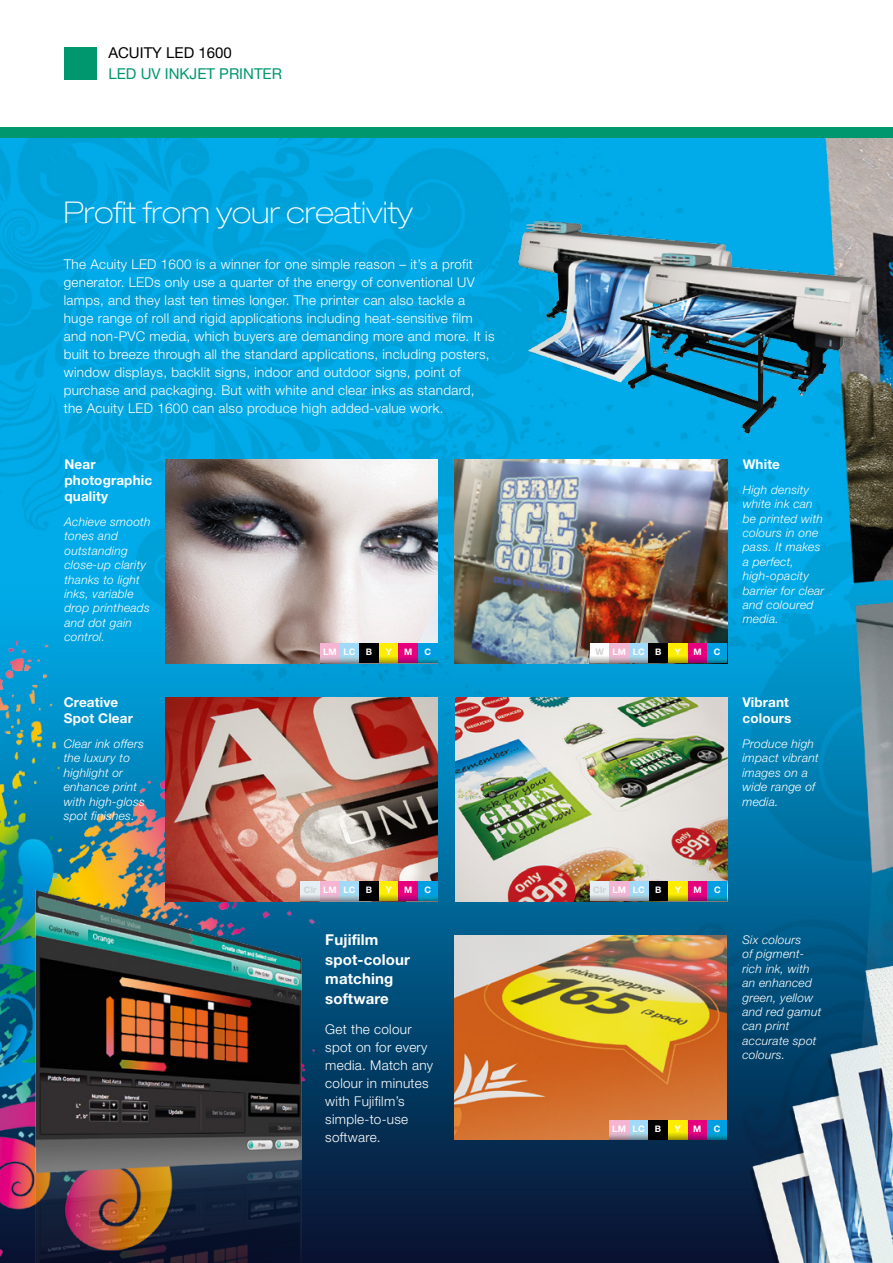
<style>
.page{position:relative;width:893px;height:1263px;background:#fff}
.page>*{position:absolute;margin:0;border:0;box-sizing:border-box;transform-origin:0 0}
.t1{font:100 expanded 30px "Helvetica Neue LT Pro";color:#fff}
.t2{font:700 15px/19.5px "Helvetica Neue LT Pro";letter-spacing:.01em;color:#fff}
.t3{font:15px "Helvetica Neue LT Pro";color:#00976e}
.t4{font:15px "Helvetica Neue LT Pro";color:#000}
.t5{font:300 13.5px/18px "Helvetica Neue LT Pro";letter-spacing:.02em;color:#fff}
.t6{font:700 13.5px/16.2px "Helvetica Neue LT Pro";letter-spacing:.01em;color:#fff}
.t7{font:italic 300 12px/14.4px "Helvetica Neue LT Pro";letter-spacing:.02em;color:#fff}
.t8{font:700 9px "Helvetica Neue LT Pro";letter-spacing:.01em;color:#fff}
.s1{color:#d0d0d0}
</style>
<div class="page">
<img style="left:0;top:138px;width:893px;height:1125px">
<div style="left:0;top:128px;width:893px;height:10px;background:#00976e"></div>
<div style="left:64px;top:47px;width:33px;height:33px;background:#00976e"></div>
<img style="left:165px;top:697px;width:273px;height:185px">
<img style="left:455px;top:459px;width:272px;height:204px">
<img style="left:455px;top:697px;width:272px;height:204px">
<img style="left:166px;top:459px;width:272px;height:204px">
<img style="left:455px;top:935px;width:272px;height:204px">
<div style="left:590px;top:644px;width:19px;height:19px;background:#fff"></div>
<div style="left:609px;top:644px;width:20px;height:19px;background:#f5b5d2"></div>
<div style="left:629px;top:644px;width:20px;height:19px;background:#a1daf8"></div>
<div style="left:649px;top:644px;width:19px;height:19px;background:#000"></div>
<div style="left:668px;top:644px;width:20px;height:19px;background:#ffed00"></div>
<div style="left:688px;top:644px;width:19px;height:19px;background:#e6007d"></div>
<div style="left:707px;top:644px;width:20px;height:19px;background:#009fe3"></div>
<svg style="left:590px;top:649px;width:137px;height:14px"></svg>
<div style="left:320px;top:644px;width:20px;height:19px;background:#f5b5d2"></div>
<div style="left:340px;top:644px;width:19px;height:19px;background:#a1daf8"></div>
<div style="left:359px;top:644px;width:20px;height:19px;background:#000"></div>
<div style="left:379px;top:644px;width:19px;height:19px;background:#ffed00"></div>
<div style="left:398px;top:644px;width:20px;height:19px;background:#e6007d"></div>
<div style="left:418px;top:644px;width:20px;height:19px;background:#009fe3"></div>
<svg style="left:320px;top:649px;width:118px;height:14px"></svg>
<div style="left:301px;top:882px;width:19px;height:19px;background:#e4eef5"></div>
<div style="left:320px;top:882px;width:20px;height:19px;background:#f5b5d2"></div>
<div style="left:340px;top:882px;width:19px;height:19px;background:#a1daf8"></div>
<div style="left:359px;top:882px;width:20px;height:19px;background:#000"></div>
<div style="left:379px;top:882px;width:20px;height:19px;background:#ffed00"></div>
<div style="left:399px;top:882px;width:19px;height:19px;background:#e6007d"></div>
<div style="left:418px;top:882px;width:20px;height:19px;background:#009fe3"></div>
<svg style="left:316px;top:887px;width:122px;height:14px"></svg>
<div style="left:609px;top:1120px;width:20px;height:19px;background:#f5b5d2"></div>
<div style="left:629px;top:1120px;width:19px;height:19px;background:#a1daf8"></div>
<div style="left:648px;top:1120px;width:20px;height:19px;background:#000"></div>
<div style="left:668px;top:1120px;width:20px;height:19px;background:#ffed00"></div>
<div style="left:688px;top:1120px;width:19px;height:19px;background:#e6007d"></div>
<div style="left:707px;top:1120px;width:20px;height:19px;background:#009fe3"></div>
<svg style="left:609px;top:1133px;width:118px;height:6px"></svg>
<img style="left:751px;top:910px;width:142px;height:353px">
<img style="left:8px;top:879px;width:308px;height:384px">
<img style="left:491px;top:197px;width:390px;height:249px">
<div style="left:590px;top:882px;width:19px;height:19px;background:#e4eef5"></div>
<div style="left:609px;top:882px;width:20px;height:19px;background:#f5b5d2"></div>
<div style="left:629px;top:882px;width:20px;height:19px;background:#a1daf8"></div>
<div style="left:649px;top:882px;width:19px;height:19px;background:#000"></div>
<div style="left:668px;top:882px;width:20px;height:19px;background:#ffed00"></div>
<div style="left:688px;top:882px;width:19px;height:19px;background:#e6007d"></div>
<div style="left:707px;top:882px;width:20px;height:19px;background:#009fe3"></div>
<svg style="left:590px;top:894px;width:137px;height:7px"></svg>
<p class="t4" style="left:108px;top:43px;width:125px">ACUITY LED 1600</p>
<p class="t3" style="left:108px;top:64px;width:175px">LED UV INKJET PRINTER</p>
<h1 class="t1" style="left:64px;top:193px;width:350px">Profit from your creativity</h1>
<p class="t5" style="left:64px;top:255px;width:432px">The Acuity LED 1600 is a winner for one simple reason – it’s a profit generator. LEDs only use a quarter of the energy of conventional UV lamps, and they last ten times longer. The printer can also tackle a huge range of roll and rigid applications including heat-sensitive film and non-PVC media, which buyers are demanding more and more. It is built to breeze through all the standard applications, including posters, window displays, backlit signs, indoor and outdoor signs, point of purchase and packaging. But with white and clear inks as standard, the Acuity LED 1600 can also produce high added-value work.</p>
<p class="t6" style="left:64px;top:455px;width:89px">Near photographic quality</p>
<p class="t7" style="left:64px;top:514px;width:88px">Achieve smooth tones and outstanding close-up clarity thanks to light inks, variable drop printheads and dot gain control.</p>
<p class="t6" style="left:64px;top:693px;width:71px">Creative<br>Spot Clear</p>
<p class="t7" style="left:64px;top:736px;width:83px">Clear ink offers the luxury to highlight or enhance print with high-gloss spot finishes.</p>
<p class="t8" style="left:323px;top:646px;width:51px">LM LC B</p>
<p class="t8" style="left:386px;top:646px;width:8px">Y</p>
<p class="t8" style="left:404px;top:646px;width:10px">M</p>
<p class="t8" style="left:425px;top:646px;width:8px">C</p>
<p class="t8" style="left:595px;top:646px;width:67px"><span class="s1">W</span> LMLC B</p>
<p class="t8" style="left:675px;top:646px;width:8px">Y</p>
<p class="t8" style="left:693px;top:646px;width:10px">M</p>
<p class="t8" style="left:714px;top:646px;width:8px">C</p>
<p class="t6" style="left:743px;top:455px;width:39px">White</p>
<p class="t7" style="left:743px;top:482px;width:83px">High density white ink can be printed with colours in one pass. It makes a perfect, high-opacity barrier for clear and coloured media.</p>
<p class="t6" style="left:742px;top:693px;width:51px">Vibrant colours</p>
<p class="t7" style="left:742px;top:736px;width:78px">Produce high impact vibrant images on a wide range of media.</p>
<p class="t8" style="left:304px;top:884px;width:70px"><span class="s1">Clr</span> LM LC B</p>
<p class="t8" style="left:386px;top:884px;width:8px">Y</p>
<p class="t8" style="left:404px;top:884px;width:10px">M</p>
<p class="t8" style="left:425px;top:884px;width:8px">C</p>
<p class="t2" style="left:325px;top:929px;width:86px">Fujifilm spot-colour matching software</p>
<p class="t5" style="left:325px;top:1020px;width:109px">Get the colour spot on for every media. Match any colour in minutes with Fujifilm’s simple-to-use software.</p>
<p class="t8" style="left:593px;top:884px;width:70px"><span class="s1">Clr</span> LM LC B</p>
<p class="t8" style="left:675px;top:884px;width:8px">Y</p>
<p class="t8" style="left:693px;top:884px;width:10px">M</p>
<p class="t8" style="left:714px;top:884px;width:8px">C</p>
<p class="t7" style="left:742px;top:932px;width:80px">Six colours<br>of pigment&shy;rich ink, with an enhanced green, yellow and red gamut can print accurate spot colours.</p>
<p class="t8" style="left:612px;top:1123px;width:51px">LM LC B</p>
<p class="t8" style="left:675px;top:1123px;width:8px">Y</p>
<p class="t8" style="left:693px;top:1123px;width:10px">M</p>
<p class="t8" style="left:714px;top:1123px;width:8px">C</p>
</div>
